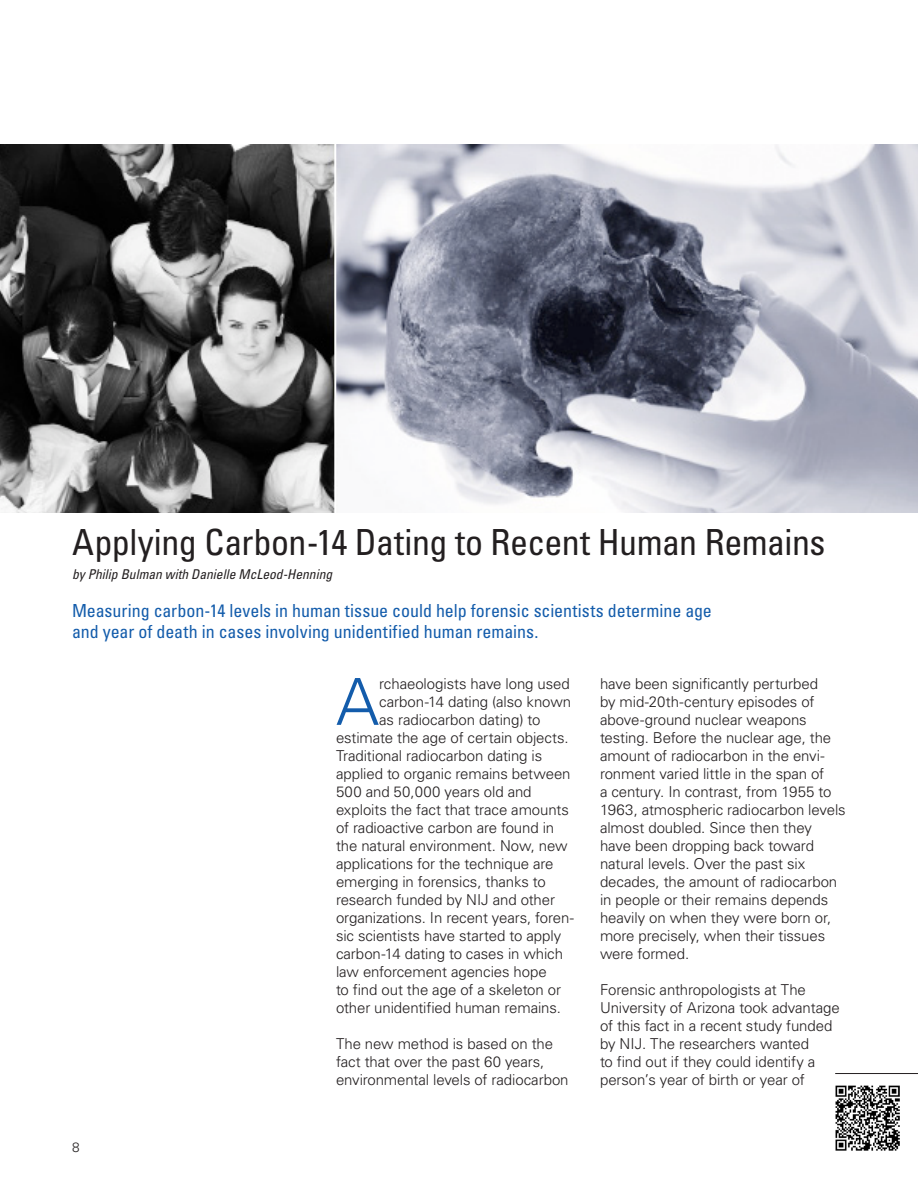
<style>
.page{position:relative;width:918px;height:1188px;background:#fff}
.page>*{position:absolute;margin:0;border:0;box-sizing:border-box;transform-origin:0 0}
._3__Body_text-first{font:300 64.8px "Univers LT Std";color:#135cab}
._1a__Title{font:condensed 36px "Univers LT Std";letter-spacing:-.015em;color:#231f20}
._1c__Deck{font:condensed 18px/21px "Univers LT Std";color:#135cab}
._3__Body_text{font:300 15px/18px "Univers LT Std";letter-spacing:-.01em;color:#231f20}
._3__Body_text-first-2{font:300 15px "Univers LT Std";letter-spacing:-.01em;color:#231f20}
._1b__Author{font:italic condensed 13.5px "Univers LT Std";color:#231f20}
.t1{font:300 13.5px "Univers LT Std";color:#231f20}
</style>
<div class="page">
<img style="left:0;top:144px;width:918px;height:369px">
<hr style="left:334px;top:0;width:2px;height:514px;background:#fff">
<img style="left:835px;top:1086px;width:65px;height:65px">
<hr style="left:835px;top:1073px;width:83px;height:1px;background:#231f20">
<p class="_1a__Title" style="left:72px;top:520px;width:755px">Applying Carbon-14 Dating to Recent Human Remains</p>
<p class="_1b__Author" style="left:72px;top:566px;width:262px">by Philip Bulman with Danielle McLeod-Henning</p>
<p class="_1c__Deck" style="left:72px;top:600px;width:641px">Measuring carbon-14 levels in human tissue could help forensic scientists determine age and year of death in cases involving unidentified human remains.</p>
<p class="t1" style="left:72px;top:1139px;width:9px">8</p>
<p class="_3__Body_text-first" style="left:336px;top:663px;width:45px">A</p>
<p class="_3__Body_text-first-2" style="left:379px;top:675px;width:192px">rchaeologists have long used</p>
<p class="_3__Body_text-first-2" style="left:379px;top:693px;width:193px">carbon-14 dating (also known</p>
<p class="_3__Body_text-first-2" style="left:379px;top:711px;width:163px">as radiocarbon dating) to</p>
<p class="_3__Body_text-first-2" style="left:336px;top:729px;width:234px">estimate the age of certain objects.</p>
<p class="_3__Body_text-first-2" style="left:336px;top:747px;width:208px">Traditional radiocarbon dating is</p>
<p class="_3__Body_text-first-2" style="left:336px;top:765px;width:236px">applied to organic remains between</p>
<p class="_3__Body_text-first-2" style="left:336px;top:783px;width:197px">500 and 50,000 years old and</p>
<p class="_3__Body_text-first-2" style="left:336px;top:801px;width:234px">exploits the fact that trace amounts</p>
<p class="_3__Body_text-first-2" style="left:336px;top:819px;width:220px">of radioactive carbon are found in</p>
<p class="_3__Body_text-first-2" style="left:336px;top:837px;width:233px">the natural environment. Now, new</p>
<p class="_3__Body_text-first-2" style="left:336px;top:855px;width:219px">applications for the technique are</p>
<p class="_3__Body_text-first-2" style="left:336px;top:873px;width:211px">emerging in forensics, thanks to</p>
<p class="_3__Body_text-first-2" style="left:336px;top:891px;width:221px">research funded by NIJ and other</p>
<p class="_3__Body_text-first-2" style="left:336px;top:909px;width:240px">organizations. In recent years, foren-</p>
<p class="_3__Body_text-first-2" style="left:336px;top:927px;width:227px">sic scientists have started to apply</p>
<p class="_3__Body_text-first-2" style="left:336px;top:945px;width:229px">carbon-14 dating to cases in which</p>
<p class="_3__Body_text-first-2" style="left:336px;top:963px;width:212px">law enforcement agencies hope</p>
<p class="_3__Body_text-first-2" style="left:336px;top:981px;width:227px">to find out the age of a skeleton or</p>
<p class="_3__Body_text-first-2" style="left:336px;top:999px;width:226px">other unidentified human remains.</p>
<p class="_3__Body_text" style="left:336px;top:1035px;width:234px">The new method is based on the fact that over the past 60 years, environmental levels of radiocarbon</p>
<p class="_3__Body_text" style="left:600px;top:675px;width:247px">have been significantly perturbed<br>by mid-20th-century episodes of above-ground nuclear weapons testing. Before the nuclear age, the amount of radiocarbon in the envi&shy;ronment varied little in the span of<br>a century. In contrast, from 1955 to<br>1963, atmospheric radiocarbon levels almost doubled. Since then they have been dropping back toward natural levels. Over the past six decades, the amount of radiocarbon in people or their remains depends heavily on when they were born or, more precisely, when their tissues were formed.</p>
<p class="_3__Body_text" style="left:600px;top:981px;width:241px">Forensic anthropologists at The University of Arizona took advantage of this fact in a recent study funded by NIJ. The researchers wanted<br>to find out if they could identify a person’s year of birth or year of</p>
</div>
